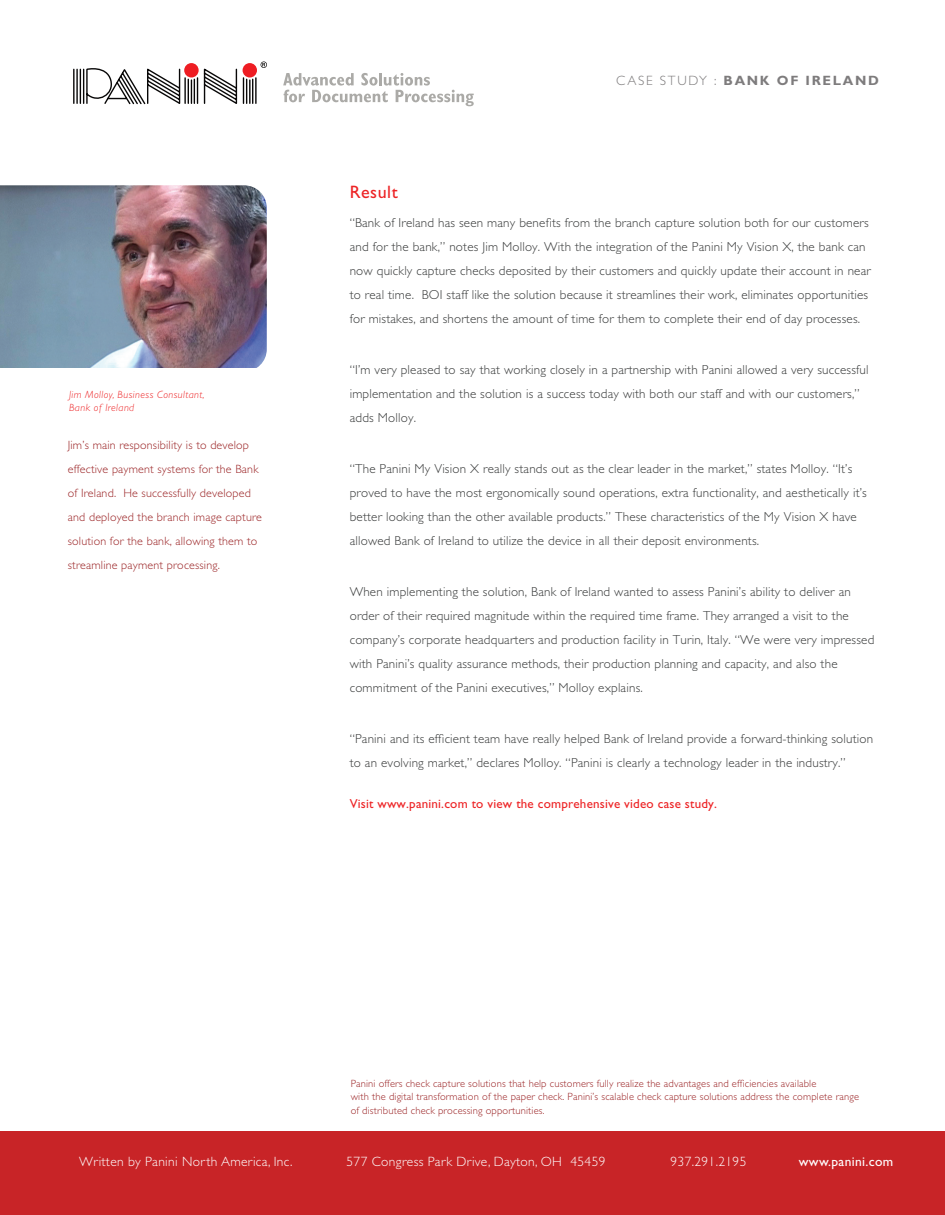
<style>
.page{position:relative;width:945px;height:1215px;background:#fff}
.page>*{position:absolute;margin:0;border:0;box-sizing:border-box;transform-origin:0 0}
.t1{font:18px "Gill Sans";letter-spacing:.03em;color:#ed2325}
.t2{font:300 13.5px "Gill Sans";letter-spacing:.025em;color:#fff}
.t3{font:700 13.5px "Gill Sans";letter-spacing:.125em;color:#7e7c7d}
.t4{font:13.5px "Gill Sans";letter-spacing:.025em;color:#fff}
.t5{font:300 13.05px/24px "Gill Sans";letter-spacing:.015em;color:#383a3a}
.t6{font:13.05px "Gill Sans";letter-spacing:.015em;color:#ed2325}
.t7{font:300 12px/24px "Gill Sans";letter-spacing:.015em;color:#9b2426}
.t8{font:300 10.5px/13.5px "Gill Sans";letter-spacing:.015em;color:#9b2426}
.t9{font:italic 300 10.5px/13.5px "Gill Sans";letter-spacing:.04em;color:#ed2325}
.s1{font-weight:300}
</style>
<div class="page">
<div style="left:0;top:1131px;width:945px;height:84px;background:#c82427"></div>
<img style="left:0;top:185px;width:267px;height:182px">
<hr style="left:184px;top:78px;width:2px;height:25px;background:#080707">
<svg style="left:184px;top:63px;width:15px;height:15px"></svg>
<svg style="left:188px;top:62px;width:79px;height:42px"></svg>
<div style="left:243px;top:63px;width:14px;height:15px;background:#ee1d23;border-radius:50%"></div>
<svg style="left:73px;top:68px;width:108px;height:37px"></svg>
<svg style="left:283px;top:73px;width:191px;height:33px"></svg>
<p class="t9" style="left:69px;top:388px;width:137px">Jim Molloy, Business Consultant,<br>Bank of Ireland</p>
<p class="t7" style="left:68px;top:433px;width:196px">Jim’s main responsibility is to develop effective payment systems for the Bank of Ireland. He successfully developed and deployed the branch image capture solution for the bank, allowing them to streamline payment processing.</p>
<p class="t3" style="left:616px;top:73px;width:264px"><span class="s1">CASE STUDY :</span> BANK OF IRELAND</p>
<h1 class="t1" style="left:350px;top:181px;width:50px">Result</h1>
<p class="t5" style="left:350px;top:211px;width:523px">“Bank of Ireland has seen many benefits from the branch capture solution both for our customers and for the bank,” notes Jim Molloy. With the integration of the Panini My Vision X, the bank can now quickly capture checks deposited by their customers and quickly update their account in near to real time. BOI staff like the solution because it streamlines their work, eliminates opportunities for mistakes, and shortens the amount of time for them to complete their end of day processes.</p>
<p class="t5" style="left:350px;top:358px;width:520px">“I’m very pleased to say that working closely in a partnership with Panini allowed a very successful implementation and the solution is a success today with both our staff and with our customers,” adds Molloy.</p>
<p class="t5" style="left:350px;top:457px;width:519px">“The Panini My Vision X really stands out as the clear leader in the market,” states Molloy. “It’s proved to have the most ergonomically sound operations, extra functionality, and aesthetically it’s better looking than the other available products.” These characteristics of the My Vision X have allowed Bank of Ireland to utilize the device in all their deposit environments.</p>
<p class="t5" style="left:350px;top:580px;width:526px">When implementing the solution, Bank of Ireland wanted to assess Panini’s ability to deliver an order of their required magnitude within the required time frame. They arranged a visit to the company’s corporate headquarters and production facility in Turin, Italy. “We were very impressed with Panini’s quality assurance methods, their production planning and capacity, and also the commitment of the Panini executives,” Molloy explains.</p>
<p class="t5" style="left:350px;top:727px;width:525px">“Panini and its efficient team have really helped Bank of Ireland provide a forward-thinking solution to an evolving market,” declares Molloy. “Panini is clearly a technology leader in the industry.”</p>
<p class="t6" style="left:350px;top:796px;width:369px">Visit www.panini.com to view the comprehensive video case study.</p>
<p class="t8" style="left:351px;top:1077px;width:510px">Panini offers check capture solutions that help customers fully realize the advantages and efficiencies available<br>with the digital transformation of the paper check. Panini’s scalable check capture solutions address the complete range of distributed check processing opportunities.</p>
<p class="t2" style="left:79px;top:1154px;width:215px">Written by Panini North America, Inc.</p>
<p class="t2" style="left:346px;top:1154px;width:261px">577 Congress Park Drive, Dayton, OH 45459</p>
<p class="t2" style="left:670px;top:1154px;width:77px">937.291.2195</p>
<p class="t4" style="left:799px;top:1154px;width:96px">www.panini.com</p>
</div>
